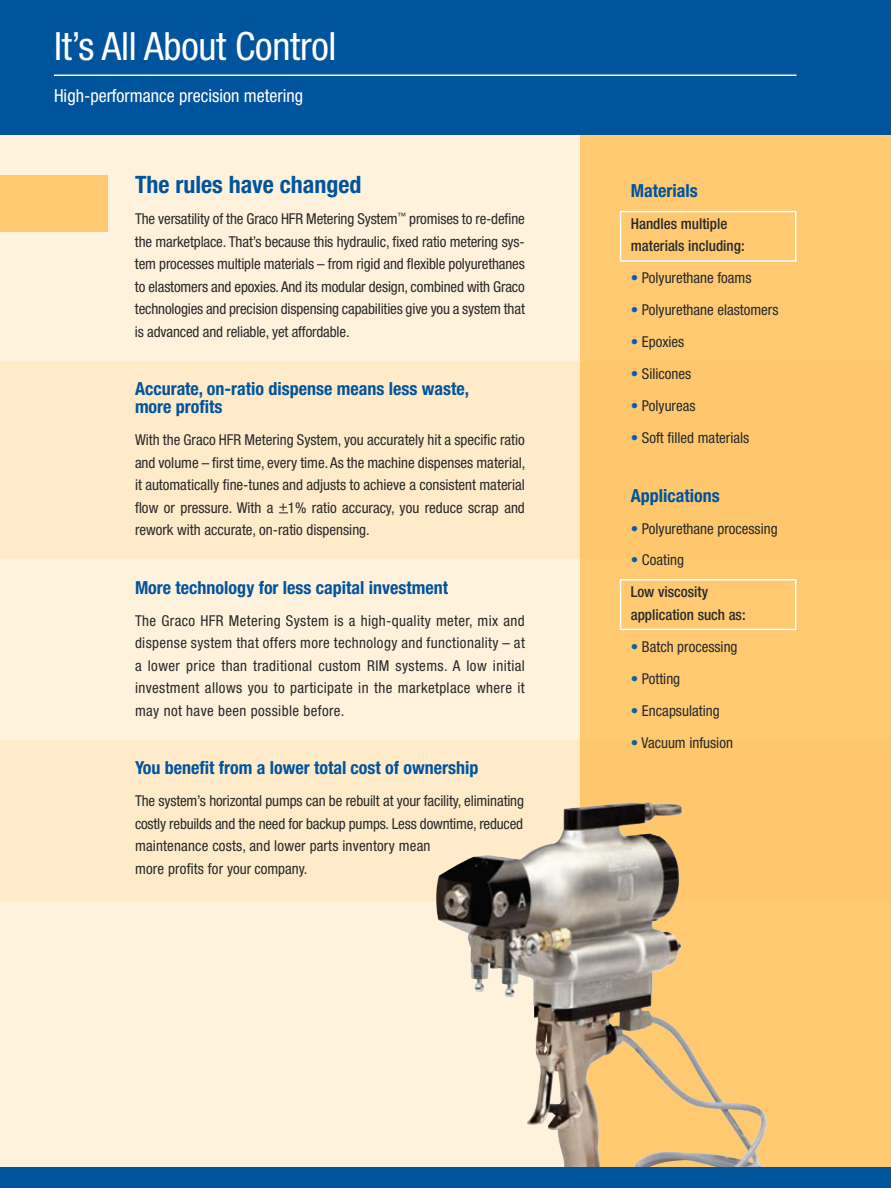
<style>
.page{position:relative;width:891px;height:1188px;background:#fff}
.page>*{position:absolute;margin:0;border:0;box-sizing:border-box;transform-origin:0 0}
.t1{font:condensed 39px "Helvetica Neue LT Std";letter-spacing:-.005em;color:#fff}
.t2{font:700 condensed 24px "Helvetica Neue LT Std";color:#00549d}
.t3{font:700 condensed 18px/18px "Helvetica Neue LT Std";color:#00549d}
.t4{font:condensed 18px "Helvetica Neue LT Std";color:#fff}
.t5{font:condensed 15px/22.5px "Helvetica Neue LT Std";color:#29292a;text-align:justify}
.t6{font:500 condensed 15px/22.5px "Helvetica Neue LT Std";color:#29292a}
.s1{color:#0d5da2}
.s2{font-weight:400;color:#0d5da2}
.s3{font-weight:400}
</style>
<div class="page">
<div style="left:0;top:123px;width:891px;height:1065px;background:#fff2dd"></div>
<div style="left:0;top:361px;width:891px;height:197px;background:#ffe9c4"></div>
<div style="left:0;top:740px;width:891px;height:162px;background:#ffe9c4"></div>
<div style="left:0;top:176px;width:108px;height:56px;background:#fec971"></div>
<div style="left:580px;top:123px;width:311px;height:1065px;background:#fec971"></div>
<div style="left:620px;top:211px;width:176px;height:51px;border:2px solid #fff"></div>
<div style="left:620px;top:579px;width:176px;height:51px;border:2px solid #fff"></div>
<div style="left:0;top:0;width:891px;height:135px;background:#00549d"></div>
<img style="left:433px;top:802px;width:339px;height:366px">
<div style="left:0;top:1168px;width:891px;height:20px;background:#00549d"></div>
<hr style="left:54px;top:75px;width:742px;height:1px;background:#fff">
<h1 class="t1" style="left:54px;top:23px;width:284px">It’s All About Control</h1>
<p class="t4" style="left:54px;top:86px;width:251px">High-performance precision metering</p>
<h2 class="t2" style="left:135px;top:170px;width:228px">The rules have changed</h2>
<p class="t5" style="left:135px;top:208px;width:391px">The versatility of the Graco HFR Metering System<sup>™</sup> promises to re-define the marketplace. That’s because this hydraulic, fixed ratio metering sys&shy;tem processes multiple materials – from rigid and flexible polyurethanes to elastomers and epoxies. And its modular design, combined with Graco technologies and precision dispensing capabilities give you a system that is advanced and reliable, yet affordable.</p>
<p class="t3" style="left:135px;top:380px;width:336px">Accurate, on-ratio dispense means less waste, more profits</p>
<p class="t5" style="left:135px;top:429px;width:392px">With the Graco HFR Metering System, you accurately hit a specific ratio and volume – first time, every time. As the machine dispenses material, it automatically fine-tunes and adjusts to achieve a consistent material flow or pressure. With a +1% ratio accuracy, you reduce scrap and rework with accurate, on-ratio dispensing.</p>
<p class="t3" style="left:135px;top:578px;width:315px">More technology for less capital investment</p>
<p class="t5" style="left:135px;top:609px;width:391px">The Graco HFR Metering System is a high-quality meter, mix and dispense system that offers more technology and functionality – at a lower price than traditional custom RIM systems. A low initial investment allows you to participate in the marketplace where it may not have been possible before.</p>
<p class="t3" style="left:135px;top:759px;width:345px">You benefit from a lower total cost of ownership</p>
<p class="t5" style="left:135px;top:790px;width:391px;text-align:left">The system’s horizontal pumps can be rebuilt at your facility, eliminating costly rebuilds and the need for backup pumps. Less downtime, reduced maintenance costs, and lower parts inventory mean<br>more profits for your company.</p>
<p class="t3" style="left:631px;top:181px;width:68px">Materials</p>
<p class="t6" style="left:631px;top:212px;width:115px">Handles multiple materials including:</p>
<p class="t5" style="left:631px;top:267px;width:122px"><span class="s1">•</span> Polyurethane foams</p>
<p class="t5" style="left:631px;top:299px;width:149px"><span class="s1">•</span> Polyurethane elastomers</p>
<p class="t5" style="left:631px;top:331px;width:55px"><span class="s1">•</span> Epoxies</p>
<p class="t5" style="left:631px;top:363px;width:62px"><span class="s1">•</span> Silicones</p>
<p class="t5" style="left:631px;top:394px;width:66px"><span class="s1">•</span> Polyureas</p>
<p class="t5" style="left:631px;top:426px;width:120px"><span class="s1">•</span> Soft filled materials</p>
<p class="t3" style="left:631px;top:486px;width:90px">Applications</p>
<p class="t5" style="left:631px;top:517px;width:148px"><span class="s1">•</span> Polyurethane processing</p>
<p class="t6" style="left:631px;top:544px;width:79px;line-height:32px"><span class="s2">•</span> <span class="s3">Coating<br></span>Low viscosity</p>
<p class="t6" style="left:631px;top:603px;width:116px">application such as:</p>
<p class="t5" style="left:631px;top:635px;width:108px"><span class="s1">•</span> Batch processing</p>
<p class="t5" style="left:631px;top:667px;width:51px"><span class="s1">•</span> Potting</p>
<p class="t5" style="left:631px;top:699px;width:90px"><span class="s1">•</span> Encapsulating</p>
<p class="t5" style="left:631px;top:731px;width:104px"><span class="s1">•</span> Vacuum infusion</p>
</div>
